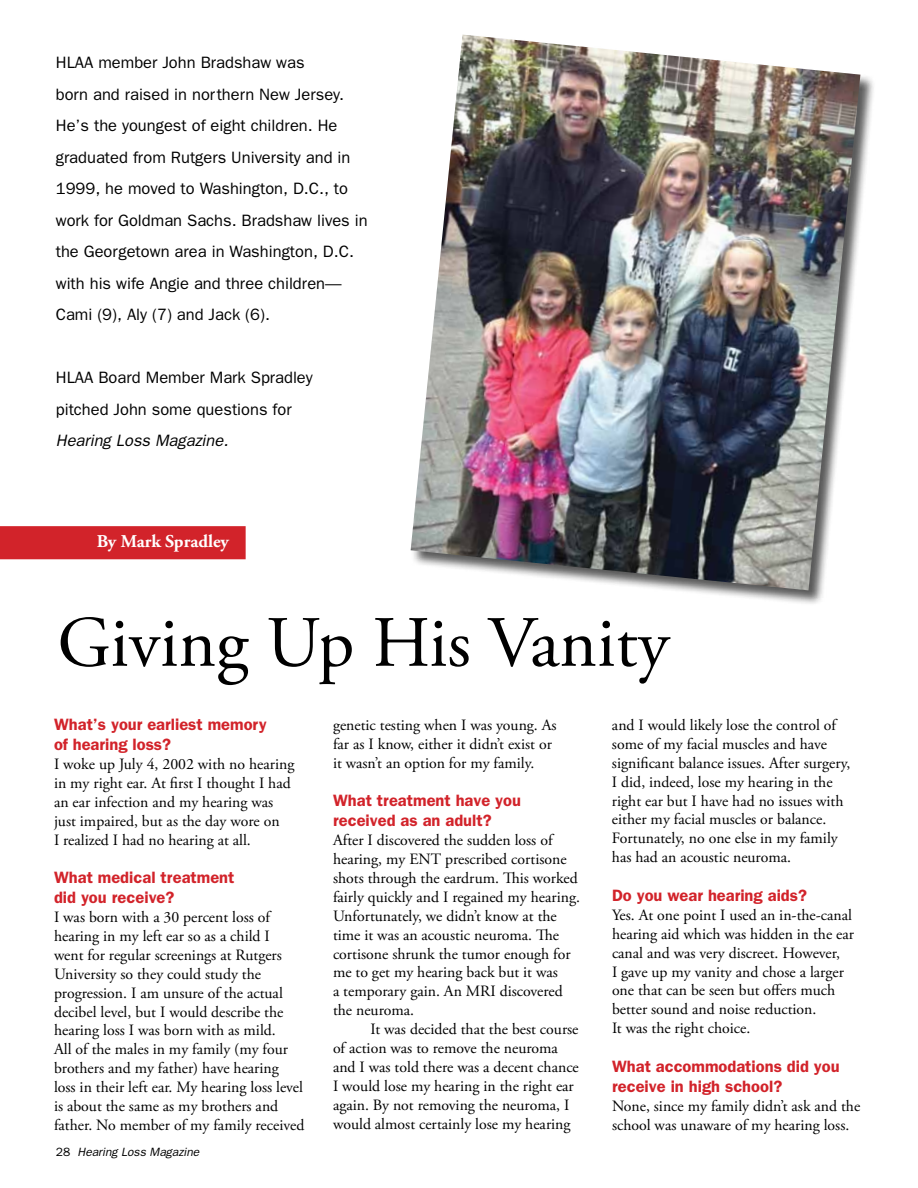
<style>
.page{position:relative;width:918px;height:1188px;background:#fff}
.page>*{position:absolute;margin:0;border:0;box-sizing:border-box;transform-origin:0 0}
.t1{font:72px "Adobe Garamond Pro";color:#000}
.t2{font:700 18px "Adobe Garamond Pro";color:#fff}
.t3{font:16.5px/31.5px "Franklin Gothic";color:#000}
.t4{font:600 16.5px/19.8px "Franklin Gothic";color:#d2232a}
.t5{font:italic 16.5px "Franklin Gothic";color:#000}
.t6{font:15.75px/18.9px "Adobe Garamond Pro";color:#000}
.t7{font:italic 12px "Franklin Gothic";color:#000}
.s1{font-style:normal}
</style>
<div class="page">
<div style="left:410px;top:34px;width:466px;height:572px;background:#000;opacity:.65"></div>
<img style="left:411px;top:35px;width:449px;height:555px">
<div style="left:0;top:526px;width:246px;height:33px;background:#d2232a"></div>
<p class="t3" style="left:56px;top:46px;width:313px">HLAA member John Bradshaw was<br>born and raised in northern New Jersey.<br>He’s the youngest of eight children. He graduated from Rutgers University and in 1999, he moved to Washington, D.C., to work for Goldman Sachs. Bradshaw lives in the Georgetown area in Washington, D.C. with his wife Angie and three children— Cami (9), Aly (7) and Jack (6).</p>
<p class="t3" style="left:56px;top:361px;width:259px">HLAA Board Member Mark Spradley pitched John some questions for</p>
<p class="t5" style="left:56px;top:431px;width:174px">Hearing Loss Magazine.</p>
<p class="t2" style="left:97px;top:531px;width:134px">By Mark Spradley</p>
<h1 class="t1" style="left:57px;top:600px;width:613px">Giving Up His Vanity</h1>
<p class="t4" style="left:54px;top:714px;width:214px">What’s your earliest memory of hearing loss?</p>
<p class="t6" style="left:54px;top:755px;width:242px">I woke up July 4, 2002 with no hearing in my right ear. At first I thought I had an ear infection and my hearing was just impaired, but as the day wore on<br>I realized I had no hearing at all.</p>
<p class="t4" style="left:54px;top:867px;width:182px">What medical treatment did you receive?</p>
<p class="t6" style="left:54px;top:908px;width:252px">I was born with a 30 percent loss of hearing in my left ear so as a child I<br>went for regular screenings at Rutgers University so they could study the progression. I am unsure of the actual decibel level, but I would describe the hearing loss I was born with as mild.<br>All of the males in my family (my four brothers and my father) have hearing loss in their left ear. My hearing loss level is about the same as my brothers and father. No member of my family received</p>
<p class="t7" style="left:56px;top:1145px;width:145px"><span class="s1">28</span> Hearing Loss Magazine</p>
<p class="t6" style="left:333px;top:716px;width:225px">genetic testing when I was young. As far as I know, either it didn’t exist or it wasn’t an option for my family.</p>
<p class="t4" style="left:333px;top:790px;width:190px">What treatment have you received as an adult?</p>
<p class="t6" style="left:333px;top:831px;width:248px">After I discovered the sudden loss of hearing, my ENT prescribed cortisone shots through the eardrum. This worked fairly quickly and I regained my hearing.<br>Unfortunately, we didn’t know at the time it was an acoustic neuroma. The cortisone shrunk the tumor enough for me to get my hearing back but it was<br>a temporary gain. An MRI discovered the neuroma.</p>
<p class="t6" style="left:333px;top:1020px;width:247px;text-indent:38px">It was decided that the best course of action was to remove the neuroma and I was told there was a decent chance I would lose my hearing in the right ear again. By not removing the neuroma, I would almost certainly lose my hearing</p>
<p class="t6" style="left:612px;top:716px;width:240px">and I would likely lose the control of some of my facial muscles and have significant balance issues. After surgery, I did, indeed, lose my hearing in the right ear but I have had no issues with either my facial muscles or balance.<br>Fortunately, no one else in my family has had an acoustic neuroma.</p>
<p class="t4" style="left:612px;top:885px;width:197px">Do you wear hearing aids?</p>
<p class="t6" style="left:612px;top:906px;width:244px">Yes. At one point I used an in-the-canal hearing aid which was hidden in the ear canal and was very discreet. However,<br>I gave up my vanity and chose a larger one that can be seen but offers much better sound and noise reduction.<br>It was the right choice.</p>
<p class="t4" style="left:612px;top:1056px;width:229px">What accommodations did you receive in high school?</p>
<p class="t6" style="left:612px;top:1097px;width:250px">None, since my family didn’t ask and the school was unaware of my hearing loss.</p>
</div>
